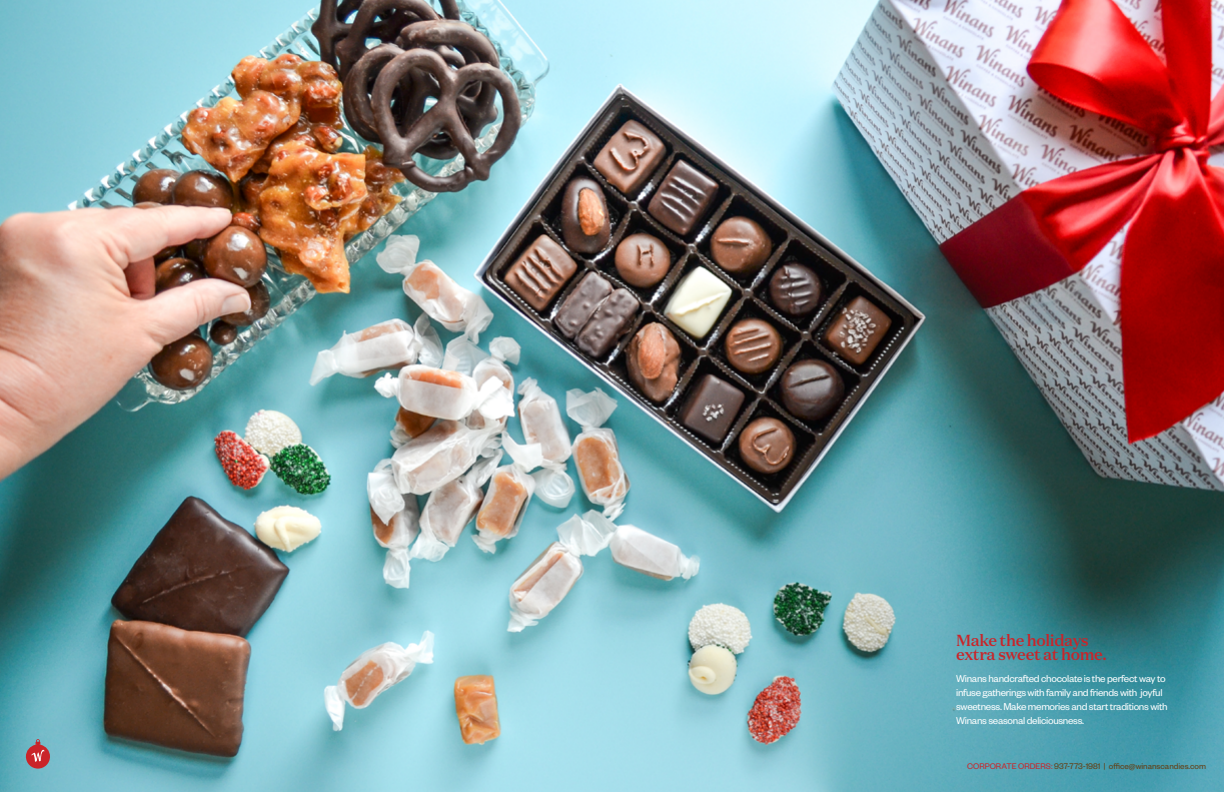
<style>
.page{position:relative;width:1224px;height:792px;background:#fff}
.page>*{position:absolute;margin:0;border:0;box-sizing:border-box;transform-origin:0 0}
.t1{font:500 16px/14px "Domaine Text";letter-spacing:-.025em;color:#ca2429}
.t2{font:11px/14px "Founders Grotesk";letter-spacing:-.025em;color:#fff}
.t3{font:9px "Founders Grotesk";color:#643c0f}
.s1{color:#ca2429}
</style>
<div class="page">
<img style="left:0;top:0;width:1224px;height:792px">
<svg style="left:26px;top:739px;width:24px;height:30px"></svg>
<h1 class="t1" style="left:956px;top:633px;width:152px">Make the holidays extra sweet at home.</h1>
<p class="t2" style="left:956px;top:671px;width:213px">Winans handcrafted chocolate is the perfect way to infuse gatherings with family and friends with joyful sweetness. Make memories and start traditions with Winans seasonal deliciousness.</p>
<p class="t3" style="left:967px;top:760px;width:240px"><span class="s1">CORPORATE ORDERS:</span> 937-773-1981 | office@winanscandies.com</p>
</div>
